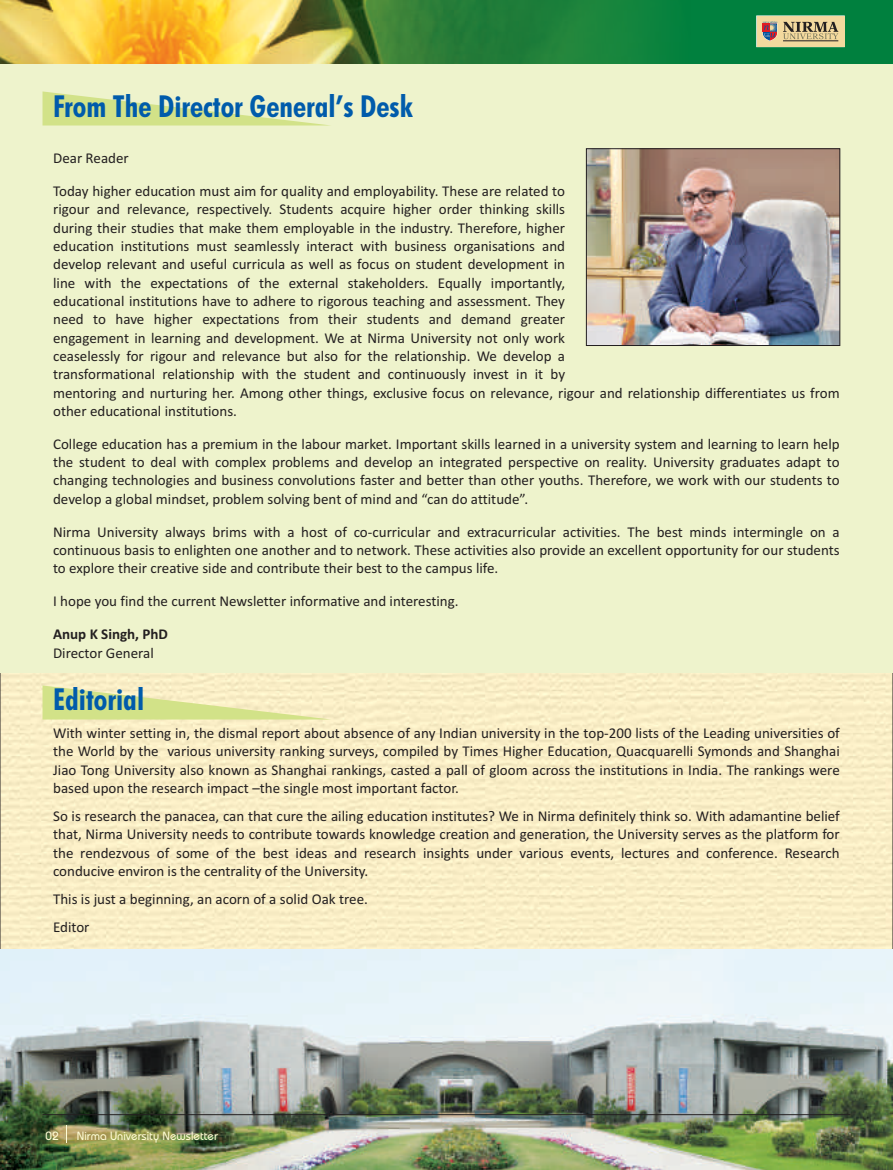
<style>
.page{position:relative;width:893px;height:1170px;background:#fff}
.page>*{position:absolute;margin:0;border:0;box-sizing:border-box;transform-origin:0 0}
.t1{font:700 condensed 30.3px "Futura BT";color:#005bab}
.t2{font:15px/18.3px "Calibri";color:#231f20;text-align:justify}
.t3{font:700 15px "Calibri";color:#231f20}
.t4{font:500 12px "Bauhaus IT Cby BT";color:#fffcd5}
</style>
<div class="page">
<img style="left:0;top:949px;width:893px;height:220px">
<div style="left:0;top:0;width:893px;height:672px;background:#eef3cc"></div>
<div style="left:0;top:0;width:893px;height:64px;background:#00803e"></div>
<img style="left:0;top:0;width:660px;height:64px">
<div style="left:757px;top:16px;width:87px;height:30px;background:#f3d99e"></div>
<svg style="left:783px;top:22px;width:55px;height:17px"></svg>
<hr style="left:783px;top:41px;width:55px;height:1px;background:#231f20">
<svg style="left:762px;top:21px;width:15px;height:20px"></svg>
<img style="left:588px;top:150px;width:250px;height:194px">
<div style="left:586px;top:148px;width:254px;height:198px;border:1px solid #231f20"></div>
<hr style="left:43px;top:1114px;width:807px;height:1px;background:#231f20">
<svg style="left:66px;top:1125px;width:1px;height:17px"></svg>
<svg style="left:43px;top:91px;width:283px;height:34px"></svg>
<svg style="left:43px;top:685px;width:288px;height:34px;background:#e6e8a7"></svg>
<h1 class="t1" style="left:53px;top:94px;width:361px">From The Director General’s Desk</h1>
<p class="t2" style="left:53px;top:143px;width:513px;line-height:33px">Dear Reader<br>Today higher education must aim for quality and employability. These are related to</p>
<p class="t2" style="left:53px;top:201px;width:788px;text-align:left">rigour and relevance, respectively. Students acquire higher order thinking skills<br>during their studies that make them employable in the industry. Therefore, higher<br>education institutions must seamlessly interact with business organisations and<br>develop relevant and useful curricula as well as focus on student development in<br>line with the expectations of the external stakeholders. Equally importantly,<br>educational institutions have to adhere to rigorous teaching and assessment. They<br>need to have higher expectations from their students and demand greater<br>engagement in learning and development. We at Nirma University not only work<br>ceaselessly for rigour and relevance but also for the relationship. We develop a<br>transformational relationship with the student and continuously invest in it by<br>mentoring and nurturing her. Among other things, exclusive focus on relevance, rigour and relationship differentiates us from other educational institutions.</p>
<p class="t2" style="left:53px;top:436px;width:788px">College education has a premium in the labour market. Important skills learned in a university system and learning to learn help the student to deal with complex problems and develop an integrated perspective on reality. University graduates adapt to changing technologies and business convolutions faster and better than other youths. Therefore, we work with our students to develop a global mindset, problem solving bent of mind and “can do attitude”.</p>
<p class="t2" style="left:53px;top:524px;width:788px">Nirma University always brims with a host of co-curricular and extracurricular activities. The best minds intermingle on a continuous basis to enlighten one another and to network. These activities also provide an excellent opportunity for our students to explore their creative side and contribute their best to the campus life.</p>
<p class="t2" style="left:53px;top:593px;width:407px">I hope you find the current Newsletter informative and interesting.</p>
<p class="t3" style="left:53px;top:628px;width:116px">Anup K Singh, PhD</p>
<p class="t2" style="left:53px;top:644px;width:102px">Director General</p>
<h1 class="t1" style="left:53px;top:686px;width:93px">Editorial</h1>
<p class="t2" style="left:53px;top:725px;width:788px">With winter setting in, the dismal report about absence of any Indian university in the top-200 lists of the Leading universities of the World by the various university ranking surveys, compiled by Times Higher Education, Quacquarelli Symonds and Shanghai Jiao Tong University also known as Shanghai rankings, casted a pall of gloom across the institutions in India. The rankings were based upon the research impact –the single most important factor.</p>
<p class="t2" style="left:53px;top:808px;width:788px">So is research the panacea, can that cure the ailing education institutes? We in Nirma definitely think so. With adamantine belief that, Nirma University needs to contribute towards knowledge creation and generation, the University serves as the platform for the rendezvous of some of the best ideas and research insights under various events, lectures and conference. Research conducive environ is the centrality of the University.</p>
<p class="t2" style="left:53px;top:886px;width:316px;line-height:28px">This is just a beginning, an acorn of a solid Oak tree.<br>Editor</p>
<p class="t4" style="left:46px;top:1130px;width:15px">02</p>
<p class="t4" style="left:77px;top:1130px;width:143px">Nirma University Newsletter</p>
</div>
